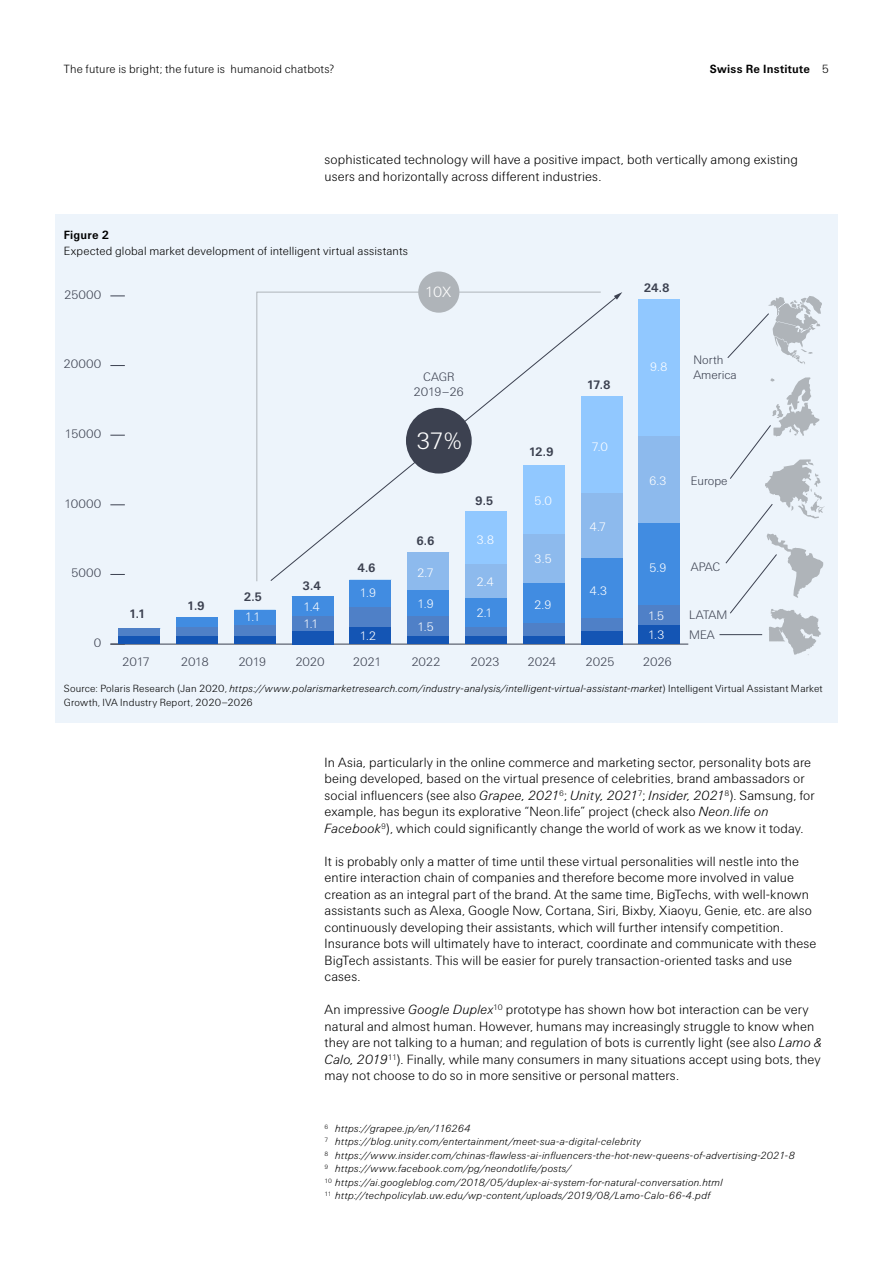
<style>
.page{position:relative;width:893px;height:1263px;background:#fff}
.page>*{position:absolute;margin:0;border:0;box-sizing:border-box;transform-origin:0 0}
.t1{font:300 24px "Swiss Re Sans OT";color:#fff}
.t2{font:300 15px "Swiss Re Sans OT";color:#fff}
.t3{font:300 13.5px/16.5px "Swiss Re Sans OT";letter-spacing:.005em;color:#000}
.t4{font:300 12.45px/14.9px "Swiss Re Sans OT";letter-spacing:-.015em;color:#3c4150}
.t5{font:300 12.45px "Swiss Re Sans OT";color:#fff}
.t6{font:700 12.45px "Swiss Re Sans OT";color:#3c4150}
.t7{font:300 12px "Swiss Re Sans OT";letter-spacing:.01em;color:#000}
.t8{font:700 12px "Swiss Re Sans OT";letter-spacing:.02em;color:#000}
.t9{font:italic 300 10.5px/13.5px "Swiss Re Sans OT";letter-spacing:.015em;color:#000}
.t10{font:300 10.5px/13.5px "Swiss Re Sans OT";letter-spacing:.015em;color:#000}
.s1{font-weight:300}
.s2{font-style:italic}
</style>
<div class="page">
<div style="left:55px;top:214px;width:783px;height:508px;background:#edf4fb"></div>
<hr style="left:110px;top:644px;width:578px;height:1px;background:#3c4150">
<svg style="left:110px;top:644px;width:15px;height:1px"></svg>
<svg style="left:110px;top:574px;width:15px;height:1px"></svg>
<svg style="left:110px;top:505px;width:15px;height:1px"></svg>
<svg style="left:110px;top:435px;width:15px;height:1px"></svg>
<svg style="left:110px;top:365px;width:15px;height:1px"></svg>
<svg style="left:110px;top:296px;width:15px;height:1px"></svg>
<div style="left:581px;top:396px;width:41px;height:97px;background:#91c8ff"></div>
<div style="left:639px;top:299px;width:41px;height:137px;background:#91c8ff"></div>
<div style="left:407px;top:552px;width:42px;height:38px;background:#8dbaed"></div>
<div style="left:465px;top:564px;width:42px;height:34px;background:#8dbaed"></div>
<div style="left:523px;top:534px;width:42px;height:49px;background:#8dbaed"></div>
<div style="left:581px;top:493px;width:41px;height:66px;background:#8dbaed"></div>
<div style="left:639px;top:436px;width:41px;height:87px;background:#8dbaed"></div>
<div style="left:176px;top:617px;width:42px;height:10px;background:#418ce1"></div>
<div style="left:234px;top:610px;width:42px;height:15px;background:#418ce1"></div>
<div style="left:292px;top:597px;width:41px;height:19px;background:#418ce1"></div>
<div style="left:350px;top:580px;width:41px;height:27px;background:#418ce1"></div>
<div style="left:407px;top:590px;width:42px;height:26px;background:#418ce1"></div>
<div style="left:465px;top:598px;width:42px;height:29px;background:#418ce1"></div>
<div style="left:523px;top:583px;width:42px;height:41px;background:#418ce1"></div>
<div style="left:581px;top:559px;width:41px;height:59px;background:#418ce1"></div>
<div style="left:639px;top:523px;width:41px;height:82px;background:#418ce1"></div>
<div style="left:118px;top:628px;width:42px;height:9px;background:#4f80c7"></div>
<div style="left:176px;top:627px;width:42px;height:10px;background:#4f80c7"></div>
<div style="left:234px;top:625px;width:42px;height:12px;background:#4f80c7"></div>
<div style="left:292px;top:616px;width:41px;height:15px;background:#4f80c7"></div>
<div style="left:350px;top:607px;width:41px;height:20px;background:#4f80c7"></div>
<div style="left:407px;top:616px;width:42px;height:21px;background:#4f80c7"></div>
<div style="left:465px;top:627px;width:42px;height:10px;background:#4f80c7"></div>
<div style="left:523px;top:624px;width:42px;height:13px;background:#4f80c7"></div>
<div style="left:581px;top:618px;width:41px;height:13px;background:#4f80c7"></div>
<div style="left:639px;top:605px;width:41px;height:20px;background:#4f80c7"></div>
<div style="left:118px;top:637px;width:42px;height:7px;background:#1455b4"></div>
<div style="left:176px;top:637px;width:42px;height:7px;background:#1455b4"></div>
<div style="left:234px;top:637px;width:42px;height:7px;background:#1455b4"></div>
<div style="left:292px;top:631px;width:41px;height:13px;background:#1455b4"></div>
<div style="left:350px;top:627px;width:41px;height:17px;background:#1455b4"></div>
<div style="left:407px;top:637px;width:42px;height:7px;background:#1455b4"></div>
<div style="left:465px;top:637px;width:42px;height:7px;background:#1455b4"></div>
<div style="left:523px;top:637px;width:42px;height:7px;background:#1455b4"></div>
<div style="left:581px;top:631px;width:41px;height:13px;background:#1455b4"></div>
<div style="left:639px;top:625px;width:41px;height:19px;background:#1455b4"></div>
<svg style="left:727px;top:296px;width:95px;height:68px"></svg>
<svg style="left:726px;top:377px;width:99px;height:278px"></svg>
<hr style="left:719px;top:634px;width:43px;height:1px;background:#3c4150">
<svg style="left:256px;top:292px;width:345px;height:290px"></svg>
<div style="left:418px;top:272px;width:41px;height:41px;background:#afb4b9;border-radius:50%"></div>
<svg style="left:270px;top:296px;width:348px;height:286px"></svg>
<svg style="left:614px;top:292px;width:8px;height:8px"></svg>
<div style="left:406px;top:408px;width:66px;height:65px;background:#3c4150;border-radius:50%"></div>
<p class="t7" style="left:64px;top:62px;width:272px">The future is bright; the future is humanoid chatbots?</p>
<p class="t8" style="left:710px;top:62px;width:121px">Swiss Re Institute <span class="s1">5</span></p>
<p class="t3" style="left:325px;top:152px;width:475px">sophisticated technology will have a positive impact, both vertically among existing users and horizontally across different industries.</p>
<p class="t8" style="left:64px;top:227px;width:47px">Figure 2</p>
<p class="t7" style="left:64px;top:244px;width:346px">Expected global market development of intelligent virtual assistants</p>
<p class="t4" style="left:64px;top:287px;width:39px">25000</p>
<p class="t2" style="left:425px;top:283px;width:28px">10X</p>
<p class="t6" style="left:644px;top:280px;width:27px">24.8</p>
<p class="t4" style="left:64px;top:357px;width:39px">20000</p>
<p class="t4" style="left:414px;top:370px;width:52px;text-align:center">CAGR<br>2019–26</p>
<p class="t6" style="left:587px;top:377px;width:25px">17.8</p>
<p class="t5" style="left:650px;top:359px;width:19px">9.8</p>
<p class="t4" style="left:693px;top:352px;width:45px">North<br>America</p>
<p class="t4" style="left:65px;top:426px;width:38px">15000</p>
<h1 class="t1" style="left:416px;top:427px;width:48px">37%</h1>
<p class="t6" style="left:529px;top:445px;width:26px">12.9</p>
<p class="t5" style="left:591px;top:439px;width:18px">7.0</p>
<p class="t5" style="left:649px;top:474px;width:19px">6.3</p>
<p class="t4" style="left:691px;top:473px;width:38px">Europe</p>
<p class="t4" style="left:64px;top:496px;width:39px">10000</p>
<p class="t6" style="left:475px;top:493px;width:20px">9.5</p>
<p class="t5" style="left:534px;top:494px;width:19px">5.0</p>
<p class="t5" style="left:590px;top:520px;width:18px">4.7</p>
<p class="t4" style="left:71px;top:566px;width:32px">5000</p>
<p class="t4" style="left:94px;top:635px;width:9px">0</p>
<p class="t6" style="left:129px;top:606px;width:18px">1.1</p>
<p class="t6" style="left:187px;top:598px;width:19px">1.9</p>
<p class="t6" style="left:244px;top:590px;width:20px">2.5</p>
<p class="t5" style="left:245px;top:610px;width:17px">1.1</p>
<p class="t6" style="left:302px;top:578px;width:20px">3.4</p>
<p class="t5" style="left:303px;top:599px;width:18px">1.4</p>
<p class="t5" style="left:303px;top:616px;width:17px">1.1</p>
<p class="t6" style="left:357px;top:560px;width:20px">4.6</p>
<p class="t5" style="left:359px;top:586px;width:18px">1.9</p>
<p class="t5" style="left:359px;top:629px;width:18px">1.2</p>
<p class="t6" style="left:416px;top:533px;width:20px">6.6</p>
<p class="t5" style="left:417px;top:566px;width:18px">2.7</p>
<p class="t5" style="left:417px;top:596px;width:18px">1.9</p>
<p class="t5" style="left:417px;top:620px;width:18px">1.5</p>
<p class="t5" style="left:476px;top:533px;width:19px">3.8</p>
<p class="t5" style="left:476px;top:574px;width:19px">2.4</p>
<p class="t5" style="left:476px;top:605px;width:18px">2.1</p>
<p class="t5" style="left:534px;top:552px;width:19px">3.5</p>
<p class="t5" style="left:534px;top:598px;width:19px">2.9</p>
<p class="t5" style="left:590px;top:584px;width:19px">4.3</p>
<p class="t5" style="left:649px;top:560px;width:19px">5.9</p>
<p class="t5" style="left:648px;top:608px;width:18px">1.5</p>
<p class="t5" style="left:648px;top:627px;width:18px">1.3</p>
<p class="t4" style="left:691px;top:559px;width:31px">APAC</p>
<p class="t4" style="left:689px;top:605px;width:40px;line-height:20.2px">LATAM<br>MEA</p>
<p class="t4" style="left:122px;top:654px;width:29px">2017</p>
<p class="t4" style="left:181px;top:654px;width:30px">2018</p>
<p class="t4" style="left:238px;top:654px;width:30px">2019</p>
<p class="t4" style="left:295px;top:654px;width:31px">2020</p>
<p class="t4" style="left:353px;top:654px;width:30px">2021</p>
<p class="t4" style="left:411px;top:654px;width:31px">2022</p>
<p class="t4" style="left:471px;top:654px;width:31px">2023</p>
<p class="t4" style="left:528px;top:654px;width:30px">2024</p>
<p class="t4" style="left:586px;top:654px;width:31px">2025</p>
<p class="t4" style="left:643px;top:654px;width:31px">2026</p>
<p class="t10" style="left:64px;top:682px;width:760px">Source: Polaris Research (Jan 2020, <span class="s2">https://www.polarismarketresearch.com/industry-analysis/intelligent-virtual-assistant-market</span>) Intelligent Virtual Assistant Market<br>Growth, IVA Industry Report, 2020–2026</p>
<p class="t3" style="left:325px;top:754px;width:492px">In Asia, particularly in the online commerce and marketing sector, personality bots are being developed, based on the virtual presence of celebrities, brand ambassadors or social influencers (see also <span class="s2">Grapee, 2021</span><sup>6</sup>; <span class="s2">Unity, 2021</span><sup>7</sup>; <span class="s2">Insider, 2021</span><sup>8</sup>). Samsung, for example, has begun its explorative “Neon.life” project (check also <span class="s2">Neon.life on Facebook</span><sup>9</sup>), which could significantly change the world of work as we know it today.</p>
<p class="t3" style="left:325px;top:853px;width:493px">It is probably only a matter of time until these virtual personalities will nestle into the entire interaction chain of companies and therefore become more involved in value creation as an integral part of the brand. At the same time, BigTechs, with well-known assistants such as Alexa, Google Now, Cortana, Siri, Bixby, Xiaoyu, Genie, etc. are also continuously developing their assistants, which will further intensify competition.<br>Insurance bots will ultimately have to interact, coordinate and communicate with these BigTech assistants. This will be easier for purely transaction-oriented tasks and use cases.</p>
<p class="t3" style="left:325px;top:1001px;width:499px">An impressive <span class="s2">Google Duplex</span><sup>10</sup> prototype has shown how bot interaction can be very natural and almost human. However, humans may increasingly struggle to know when they are not talking to a human; and regulation of bots is currently light (see also <span class="s2">Lamo &amp; Calo, 2019</span><sup>11</sup>). Finally, while many consumers in many situations accept using bots, they may not choose to do so in more sensitive or personal matters.</p>
<p class="t9" style="left:325px;top:1121px;width:472px"><sup>6</sup> https://grapee.jp/en/116264<br><sup>7</sup> https://blog.unity.com/entertainment/meet-sua-a-digital-celebrity<br><sup>8</sup> https://www.insider.com/chinas-flawless-ai-influencers-the-hot-new-queens-of-advertising-2021-8<br><sup>9</sup> https://www.facebook.com/pg/neondotlife/posts/<br><sup>10</sup> https://ai.googleblog.com/2018/05/duplex-ai-system-for-natural-conversation.html<br><sup>11</sup> http://techpolicylab.uw.edu/wp-content/uploads/2019/08/Lamo-Calo-66-4.pdf</p>
</div>
